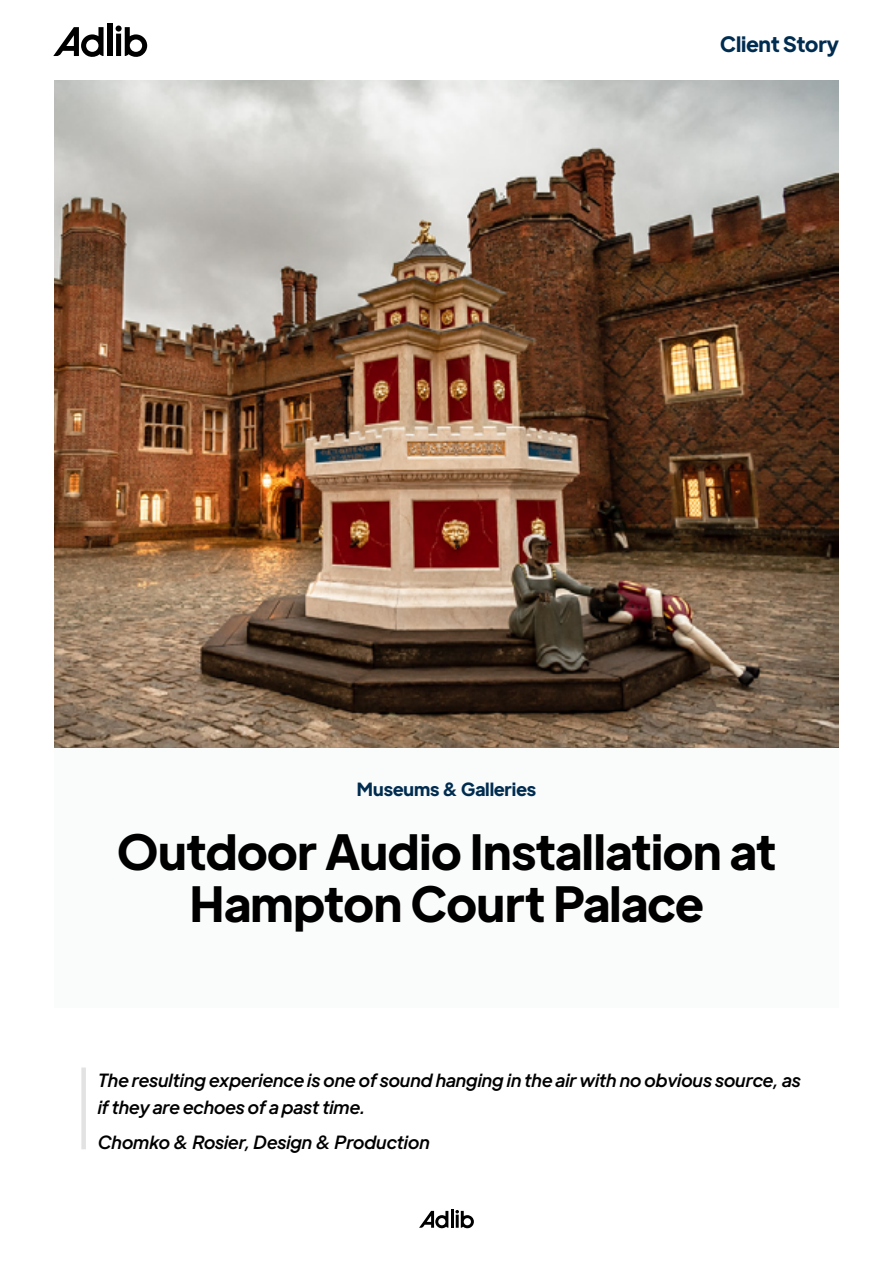
<style>
.page{position:relative;width:893px;height:1263px;background:#fff}
.page>*{position:absolute;margin:0;border:0;box-sizing:border-box;transform-origin:0 0}
.t1{font:700 48px/52.5px "Plus Jakarta Display";color:#000;text-align:center}
.t2{font:700 21px "Plus Jakarta Display";color:#002c50}
.t3{font:italic 500 18px/27px "Plus Jakarta Display";color:#000}
.t4{font:700 18px "Plus Jakarta Display";color:#002c50}
</style>
<div class="page">
<img style="left:54px;top:81px;width:785px;height:667px">
<div style="left:107px;top:24px;width:5px;height:32px;background:#000"></div>
<svg style="left:116px;top:26px;width:31px;height:31px"></svg>
<svg style="left:53px;top:27px;width:51px;height:30px"></svg>
<div style="left:81px;top:1067px;width:5px;height:82px;background:#e2e2e2"></div>
<svg style="left:419px;top:1209px;width:55px;height:20px"></svg>
<div style="left:54px;top:748px;width:785px;height:260px;background:#fafbfb"></div>
<p class="t2" style="left:720px;top:29px;width:120px">Client Story</p>
<p class="t4" style="left:357px;top:777px;width:181px">Museums &amp; Galleries</p>
<h1 class="t1" style="left:117px;top:823px;width:660px">Outdoor Audio Installation at<br>Hampton Court Palace</h1>
<p class="t3" style="left:98px;top:1066px;width:704px">The resulting experience is one of sound hanging in the air with no obvious source, as if they are echoes of a past time.</p>
<p class="t3" style="left:98px;top:1128px;width:333px">Chomko &amp; Rosier, Design &amp; Production</p>
</div>
